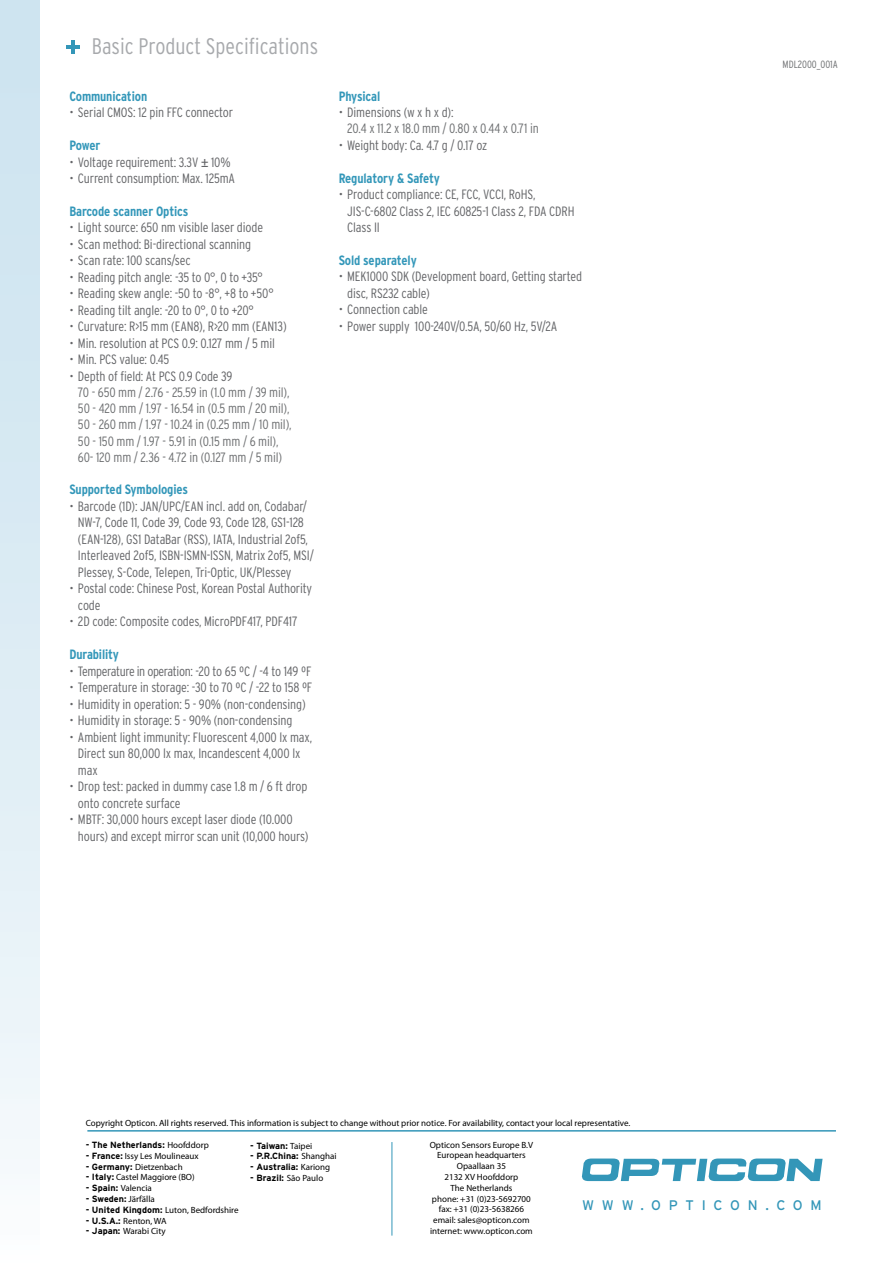
<style>
.page{position:relative;width:893px;height:1263px;background:#fff}
.page>*{position:absolute;margin:0;border:0;box-sizing:border-box;transform-origin:0 0}
.t1{font:300 condensed 22.5px "Interstate";color:#a7a9ac}
.t2{font:13.95px "Interstate";letter-spacing:.56em;color:#3396b8}
.t3{font:300 condensed 13.5px/16.5px "Interstate";letter-spacing:-.01em;color:#636467}
.t4{font:300 condensed 13.5px/16.2px "Interstate";letter-spacing:-.01em;color:#6d6f71}
.t5{font:700 condensed 13.5px "Interstate";letter-spacing:-.01em;color:#3397b9}
.t6{font:300 condensed 13.5px "Interstate";letter-spacing:-.03em;color:#636467}
.t7{font:300 condensed 10.5px "Interstate";color:#6d6f71}
.t8{font:9px/10.8px "Myriad Pro";color:#000;text-align:center}
.t9{font:700 9px "Interstate";color:#000}
.s1{font-family:"Arial";font-weight:400;font-stretch:normal}
.s2{font-family:"Myriad Pro";font-weight:400}
.s3{font-family:"Interstate";font-weight:700}
</style>
<div class="page">
<div style="left:0;top:0;width:40px;height:1263px;background:linear-gradient(to bottom,#c8e1ee,#f6fafc)"></div>
<hr style="left:87px;top:1130px;width:749px;height:1px;background:#3396b8">
<hr style="left:392px;top:1142px;width:1px;height:93px;background:#3396b8">
<svg style="left:581px;top:1158px;width:242px;height:23px"></svg>
<hr style="left:66px;top:45px;width:14px;height:4px;background:#3396b8">
<hr style="left:72px;top:40px;width:3px;height:14px;background:#3396b8">
<h1 class="t1" style="left:92px;top:33px;width:228px">Basic Product Specifications</h1>
<p class="t5" style="left:69px;top:89px;width:79px">Communication</p>
<p class="t3" style="left:69px;top:104px;width:165px">• Serial CMOS: 12 pin FFC connector</p>
<p class="t5" style="left:69px;top:138px;width:32px">Power</p>
<p class="t3" style="left:69px;top:153px;width:163px">• Voltage requirement: 3.3V <span class="s1">±</span> 10%</p>
<p class="t3" style="left:69px;top:170px;width:167px">• Current consumption: Max. 125mA</p>
<p class="t5" style="left:69px;top:203px;width:121px">Barcode scanner Optics</p>
<p class="t3" style="left:69px;top:219px;width:195px">• Light source: 650 nm visible laser diode</p>
<p class="t3" style="left:69px;top:236px;width:183px">• Scan method: Bi-directional scanning</p>
<p class="t3" style="left:69px;top:252px;width:123px">• Scan rate: 100 scans/sec</p>
<p class="t3" style="left:69px;top:269px;width:195px">• Reading pitch angle: -35 to 0°, 0 to +35°</p>
<p class="t3" style="left:69px;top:285px;width:206px">• Reading skew angle: -50 to -8°, +8 to +50°</p>
<p class="t3" style="left:69px;top:302px;width:186px">• Reading tilt angle: -20 to 0°, 0 to +20°</p>
<p class="t3" style="left:69px;top:318px;width:219px">• Curvature: R&gt;15 mm (EAN8), R&gt;20 mm (EAN13)</p>
<p class="t3" style="left:69px;top:335px;width:207px">• Min. resolution at PCS 0.9: 0.127 mm / 5 mil</p>
<p class="t3" style="left:69px;top:351px;width:102px">• Min. PCS value: 0.45</p>
<p class="t3" style="left:69px;top:368px;width:165px">• Depth of field: At PCS 0.9 Code 39</p>
<p class="t4" style="left:78px;top:384px;width:215px">70 - 650 mm / 2.76 - 25.59 in (1.0 mm / 39 mil), 50 - 420 mm / 1.97 - 16.54 in (0.5 mm / 20 mil), 50 - 260 mm / 1.97 - 10.24 in (0.25 mm / 10 mil), 50 - 150 mm / 1.97 - 5.91 in (0.15 mm / 6 mil), 60- 120 mm / 2.36 - 4.72 in (0.127 mm / 5 mil)</p>
<p class="t5" style="left:69px;top:482px;width:120px">Supported Symbologies</p>
<p class="t3" style="left:78px;top:498px;width:237px;text-indent:-9px">• Barcode (1D): JAN/UPC/EAN incl. add on, Codabar/ NW-7, Code 11, Code 39, Code 93, Code 128, GS1-128 (EAN-128), GS1 DataBar (RSS), IATA, Industrial 2of5, Interleaved 2of5, ISBN-ISMN-ISSN, Matrix 2of5, MSI/ Plessey, S-Code, Telepen, Tri-Optic, UK/Plessey</p>
<p class="t3" style="left:78px;top:580px;width:236px;text-indent:-9px">• Postal code: Chinese Post, Korean Postal Authority code</p>
<p class="t3" style="left:69px;top:613px;width:230px">• 2D code: Composite codes, MicroPDF417, PDF417</p>
<p class="t5" style="left:69px;top:647px;width:51px">Durability</p>
<p class="t6" style="left:69px;top:663px;width:244px">• Temperature in operation: -20 to 65 ºC / -4 to 149 ºF</p>
<p class="t3" style="left:69px;top:679px;width:244px">• Temperature in storage: -30 to 70 ºC / -22 to 158 ºF</p>
<p class="t3" style="left:69px;top:695px;width:238px">• Humidity in operation: 5 - 90% (non-condensing)</p>
<p class="t3" style="left:69px;top:712px;width:224px">• Humidity in storage: 5 - 90% (non-condensing</p>
<p class="t3" style="left:78px;top:728px;width:236px;text-indent:-9px">• Ambient light immunity: Fluorescent 4,000 lx max,<br>Direct sun 80,000 lx max, Incandescent 4,000 lx max</p>
<p class="t3" style="left:78px;top:778px;width:231px;text-indent:-9px">• Drop test: packed in dummy case 1.8 m / 6 ft drop onto concrete surface</p>
<p class="t3" style="left:78px;top:811px;width:232px;text-indent:-9px">• MBTF: 30,000 hours except laser diode (10.000 hours) and except mirror scan unit (10,000 hours)</p>
<p class="t5" style="left:339px;top:88px;width:43px">Physical</p>
<p class="t3" style="left:339px;top:104px;width:116px">• Dimensions (w x h x d):</p>
<p class="t4" style="left:347px;top:120px;width:193px">20.4 x 11.2 x 18.0 mm / 0.80 x 0.44 x 0.71 in</p>
<p class="t3" style="left:339px;top:137px;width:150px">• Weight body: Ca. 4.7 g / 0.17 oz</p>
<p class="t5" style="left:339px;top:170px;width:102px">Regulatory &amp; Safety</p>
<p class="t3" style="left:347px;top:186px;width:229px;text-indent:-9px">• Product compliance: CE, FCC, VCCI, RoHS,<br>JIS-C-6802 Class 2, IEC 60825-1 Class 2, FDA CDRH<br>Class II</p>
<p class="t5" style="left:339px;top:252px;width:79px">Sold separately</p>
<p class="t3" style="left:347px;top:268px;width:236px;text-indent:-9px">• MEK1000 SDK (Development board, Getting started disc, RS232 cable)</p>
<p class="t3" style="left:339px;top:301px;width:91px">• Connection cable</p>
<p class="t3" style="left:339px;top:318px;width:220px">• Power supply 100-240V/0.5A, 50/60 Hz, 5V/2A</p>
<p class="t7" style="left:783px;top:58px;width:57px">MDL2000_001A</p>
<p class="t8" style="left:86px;top:1118px;width:546px">Copyright Opticon. All rights reserved. This information is subject to change without prior notice. For availability, contact your local representative.</p>
<p class="t9" style="left:86px;top:1140px;width:125px">- The Netherlands: <span class="s2">Hoofddorp</span></p>
<p class="t8" style="left:86px;top:1150px;width:115px"><span class="s3">- France:</span> Issy Les Moulineaux</p>
<p class="t8" style="left:86px;top:1161px;width:98px"><span class="s3">- Germany:</span> Dietzenbach</p>
<p class="t8" style="left:86px;top:1172px;width:110px"><span class="s3">- Italy:</span> Castel Maggiore (BO)</p>
<p class="t8" style="left:86px;top:1183px;width:68px"><span class="s3">- Spain:</span> Valencia</p>
<p class="t9" style="left:86px;top:1194px;width:71px">- Sweden: <span class="s2">Järfälla</span></p>
<p class="t8" style="left:86px;top:1204px;width:154px"><span class="s3">- United Kingdom:</span> Luton, Bedfordshire</p>
<p class="t8" style="left:86px;top:1215px;width:82px"><span class="s3">- U.S.A.:</span> Renton, WA</p>
<p class="t8" style="left:86px;top:1226px;width:81px"><span class="s3">- Japan:</span> Warabi City</p>
<p class="t8" style="left:430px;top:1139px;width:105px">Opticon Sensors Europe B.V<br>European headquarters<br>Opaallaan 35<br>2132 XV Hoofddorp<br>The Netherlands<br>phone: +31 (0)23-5692700 fax: +31 (0)23-5638266 email: sales@opticon.com internet: www.opticon.com</p>
<p class="t9" style="left:250px;top:1140px;width:64px">- Taiwan: <span class="s2">Taipei</span></p>
<p class="t9" style="left:250px;top:1151px;width:88px">- P.R.China: <span class="s2">Shanghai</span></p>
<p class="t9" style="left:250px;top:1162px;width:81px">- Australia: <span class="s2">Kariong</span></p>
<p class="t9" style="left:250px;top:1173px;width:74px">- Brazil: <span class="s2">São Paulo</span></p>
<p class="t2" style="left:582px;top:1197px;width:241px">WWW.OPTICON.COM</p>
</div>
